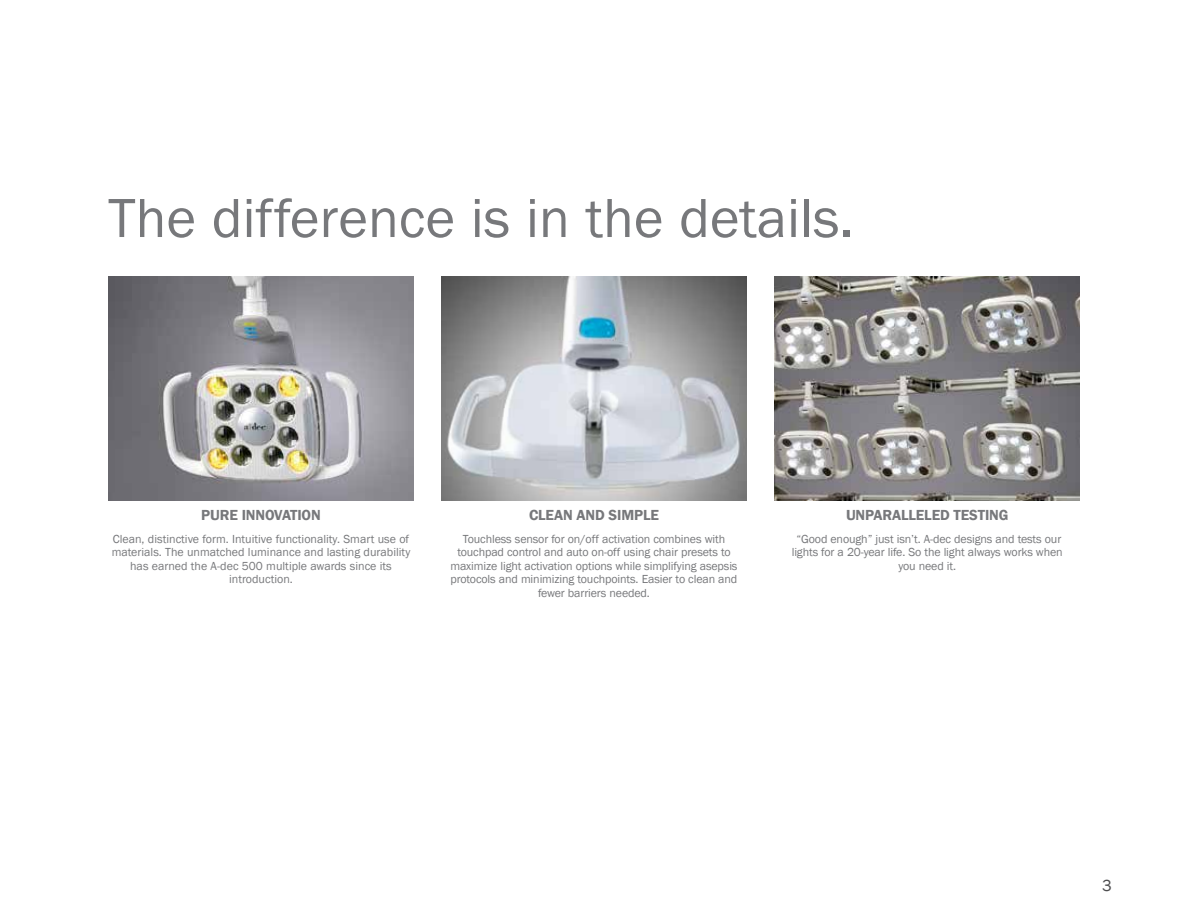
<style>
.page{position:relative;width:1188px;height:918px;background:#fff}
.page>*{position:absolute;margin:0;border:0;box-sizing:border-box;transform-origin:0 0}
.t1{font:57px "Franklin Gothic";color:#77787b}
.t2{font:16.5px "Franklin Gothic";color:#4d4d4f}
.t3{font:600 15px "Franklin Gothic";letter-spacing:-.01em;color:#77787b}
.t4{font:12px/13.5px "Franklin Gothic";letter-spacing:-.01em;color:#77787b;text-align:center}
</style>
<div class="page">
<img style="left:441px;top:277px;width:306px;height:223px">
<img style="left:108px;top:277px;width:306px;height:223px">
<img style="left:775px;top:277px;width:305px;height:223px">
<h1 class="t1" style="left:108px;top:183px;width:747px">The difference is in the details.</h1>
<p class="t3" style="left:201px;top:506px;width:121px">PURE INNOVATION</p>
<p class="t4" style="left:112px;top:532px;width:300px">Clean, distinctive form. Intuitive functionality. Smart use of materials. The unmatched luminance and lasting durability has earned the A-dec 500 multiple awards since its introduction.</p>
<p class="t3" style="left:529px;top:506px;width:131px">CLEAN AND SIMPLE</p>
<p class="t4" style="left:450px;top:532px;width:289px">Touchless sensor for on/off activation combines with touchpad control and auto on-off using chair presets to maximize light activation options while simplifying asepsis protocols and minimizing touchpoints. Easier to clean and fewer barriers needed.</p>
<p class="t3" style="left:846px;top:506px;width:164px">UNPARALLELED TESTING</p>
<p class="t4" style="left:792px;top:532px;width:273px">“Good enough” just isn’t. A-dec designs and tests our lights for a 20-year life. So the light always works when you need it.</p>
<h2 class="t2" style="left:1102px;top:876px;width:11px">3</h2>
</div>
